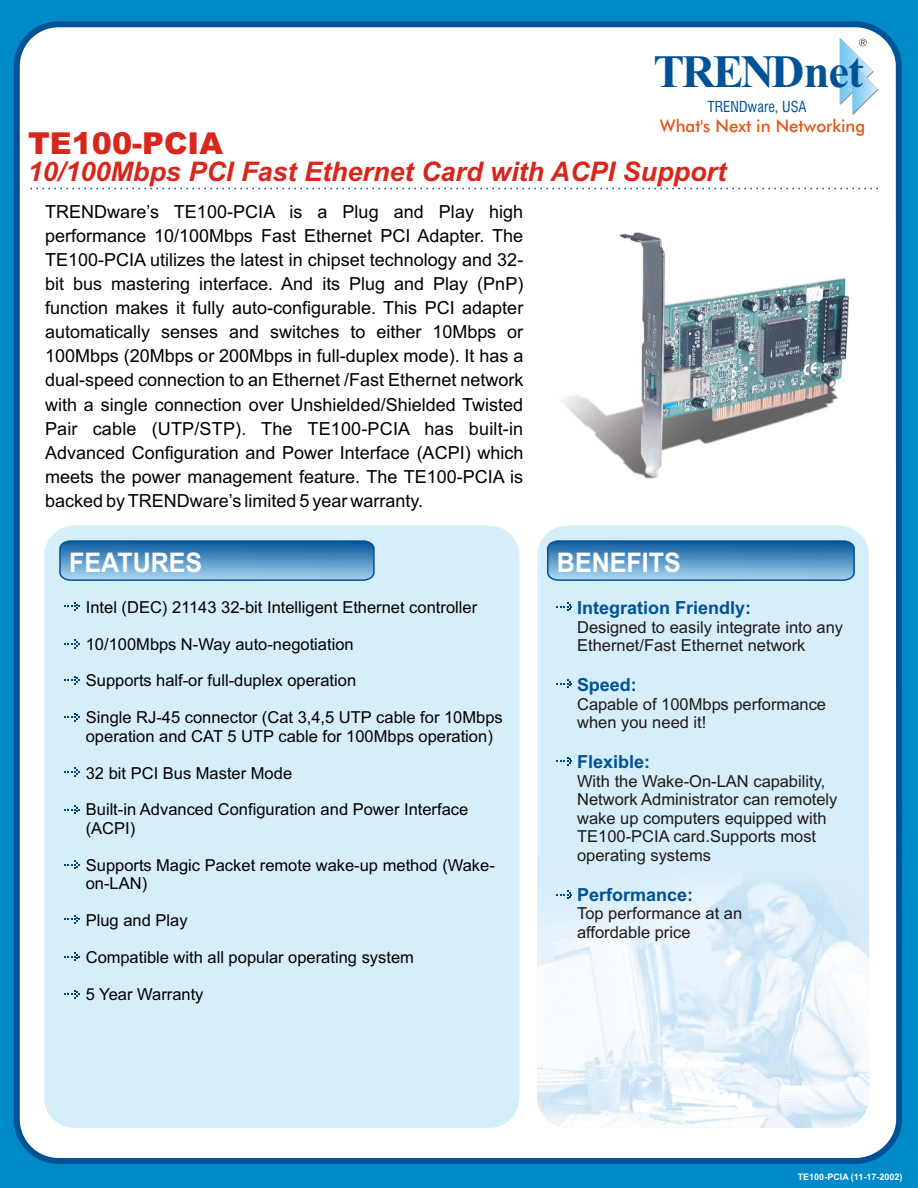
<style>
.page{position:relative;width:918px;height:1188px;background:#008ac7}
.page>*{position:absolute;margin:0;border:0;box-sizing:border-box;transform-origin:0 0}
.t1{font:700 46.35px "Times New Roman";letter-spacing:-.05em;color:#005296}
.t2{font:900 30.3px "Arial";color:#d9261c}
.t3{font:italic 700 27px "Arial";color:#d9261c}
.t4{font:700 27px "Arial";color:#fff;scale:.93 1}
.t5{font:18px/24.2px "Arial";color:#000;text-align:justify}
.t6{font:700 18px "Arial";color:#005296}
.t7{font:17.4px "Futura Md BT";color:#e05717}
.t8{font:16.5px/18.5px "Arial";color:#000}
.t9{font:16.5px/18.5px "Arial";color:#1f1a17}
.t10{font:700 14.7px "Swis 721 Cn BT";color:#005296}
.t11{font:700 9px "Arial";color:#fff}
</style>
<div class="page">
<div style="left:14px;top:21px;width:888px;height:1143px;background:#fff;border:6px solid #005296;border-radius:42px"></div>
<div style="left:44px;top:526px;width:475px;height:602px;background:#d6edfa;border-radius:30px"></div>
<svg style="left:64px;top:602px;width:16px;height:9px"></svg>
<svg style="left:59px;top:540px;width:316px;height:41px;background:#5392c4"></svg>
<svg style="left:30px;top:188px;width:848px;height:1px"></svg>
<div style="left:537px;top:526px;width:332px;height:602px;background:#d6edfa;border-radius:30px"></div>
<img style="left:537px;top:883px;width:332px;height:245px">
<svg style="left:547px;top:540px;width:308px;height:41px;background:#5392c4"></svg>
<svg style="left:556px;top:602px;width:16px;height:9px"></svg>
<svg style="left:64px;top:639px;width:16px;height:9px"></svg>
<svg style="left:64px;top:676px;width:16px;height:9px"></svg>
<svg style="left:64px;top:713px;width:16px;height:9px"></svg>
<svg style="left:64px;top:767px;width:16px;height:9px"></svg>
<svg style="left:64px;top:805px;width:16px;height:9px"></svg>
<svg style="left:64px;top:860px;width:16px;height:9px"></svg>
<svg style="left:64px;top:915px;width:16px;height:9px"></svg>
<svg style="left:64px;top:952px;width:16px;height:9px"></svg>
<svg style="left:64px;top:990px;width:16px;height:9px"></svg>
<svg style="left:556px;top:679px;width:16px;height:9px"></svg>
<svg style="left:556px;top:757px;width:16px;height:9px"></svg>
<svg style="left:556px;top:890px;width:16px;height:9px"></svg>
<img style="left:562px;top:233px;width:287px;height:245px">
<svg style="left:840px;top:38px;width:38px;height:77px"></svg>
<h1 class="t1" style="left:653px;top:55px;width:212px">TRENDnet</h1>
<p class="t10" style="left:708px;top:100px;width:101px">TRENDware, USA</p>
<p class="t7" style="left:660px;top:119px;width:207px">What's Next in Networking</p>
<h2 class="t2" style="left:28px;top:132px;width:196px">TE100-PCIA</h2>
<h3 class="t3" style="left:28px;top:162px;width:700px">10/100Mbps PCI Fast Ethernet Card with ACPI Support</h3>
<p class="t5" style="left:45px;top:201px;width:480px">TRENDware’s TE100-PCIA is a Plug and Play high performance 10/100Mbps Fast Ethernet PCI Adapter. The TE100-PCIA utilizes the latest in chipset technology and 32- bit bus mastering interface. And its Plug and Play (PnP) function makes it fully auto-configurable. This PCI adapter automatically senses and switches to either 10Mbps or 100Mbps (20Mbps or 200Mbps in full-duplex mode). It has a dual-speed connection to an Ethernet /Fast Ethernet network with a single connection over Unshielded/Shielded Twisted Pair cable (UTP/STP). The TE100-PCIA has built-in Advanced Configuration and Power Interface (ACPI) which meets the power management feature. The TE100-PCIA is backed by TRENDware’s limited 5 year warranty.</p>
<h3 class="t4" style="left:69px;top:552px;width:145px">FEATURES</h3>
<h3 class="t4" style="left:557px;top:552px;width:135px">BENEFITS</h3>
<p class="t6" style="left:577px;top:601px;width:176px">Integration Friendly:</p>
<p class="t8" style="left:86px;top:599px;width:393px">Intel (DEC) 21143 32-bit Intelligent Ethernet controller</p>
<p class="t8" style="left:86px;top:636px;width:269px">10/100Mbps N-Way auto-negotiation</p>
<p class="t8" style="left:86px;top:673px;width:272px">Supports half-or full-duplex operation</p>
<p class="t8" style="left:86px;top:710px;width:418px">Single RJ-45 connector (Cat 3,4,5 UTP cable for 10Mbps operation and CAT 5 UTP cable for 100Mbps operation)</p>
<p class="t8" style="left:86px;top:765px;width:208px">32 bit PCI Bus Master Mode</p>
<p class="t8" style="left:86px;top:802px;width:384px">Built-in Advanced Configuration and Power Interface (ACPI)</p>
<p class="t8" style="left:86px;top:857px;width:411px">Supports Magic Packet remote wake-up method (Wake&shy;on-LAN)</p>
<p class="t8" style="left:86px;top:913px;width:103px">Plug and Play</p>
<p class="t8" style="left:86px;top:949px;width:330px">Compatible with all popular operating system</p>
<p class="t8" style="left:86px;top:986px;width:119px">5 Year Warranty</p>
<p class="t9" style="left:577px;top:619px;width:268px">Designed to easily integrate into any<br>Ethernet/Fast Ethernet network</p>
<p class="t6" style="left:577px;top:678px;width:61px">Speed:</p>
<p class="t9" style="left:577px;top:696px;width:251px">Capable of 100Mbps performance when you need it!</p>
<p class="t6" style="left:577px;top:755px;width:75px">Flexible:</p>
<p class="t9" style="left:577px;top:773px;width:262px">With the Wake-On-LAN capability,<br>Network Administrator can remotely wake up computers equipped with<br>TE100-PCIA card.Supports most operating systems</p>
<p class="t6" style="left:577px;top:888px;width:118px">Performance:</p>
<p class="t9" style="left:577px;top:906px;width:167px">Top performance at an affordable price</p>
<p class="t11" style="left:798px;top:1173px;width:106px">TE100-PCIA (11-17-2002)</p>
</div>
